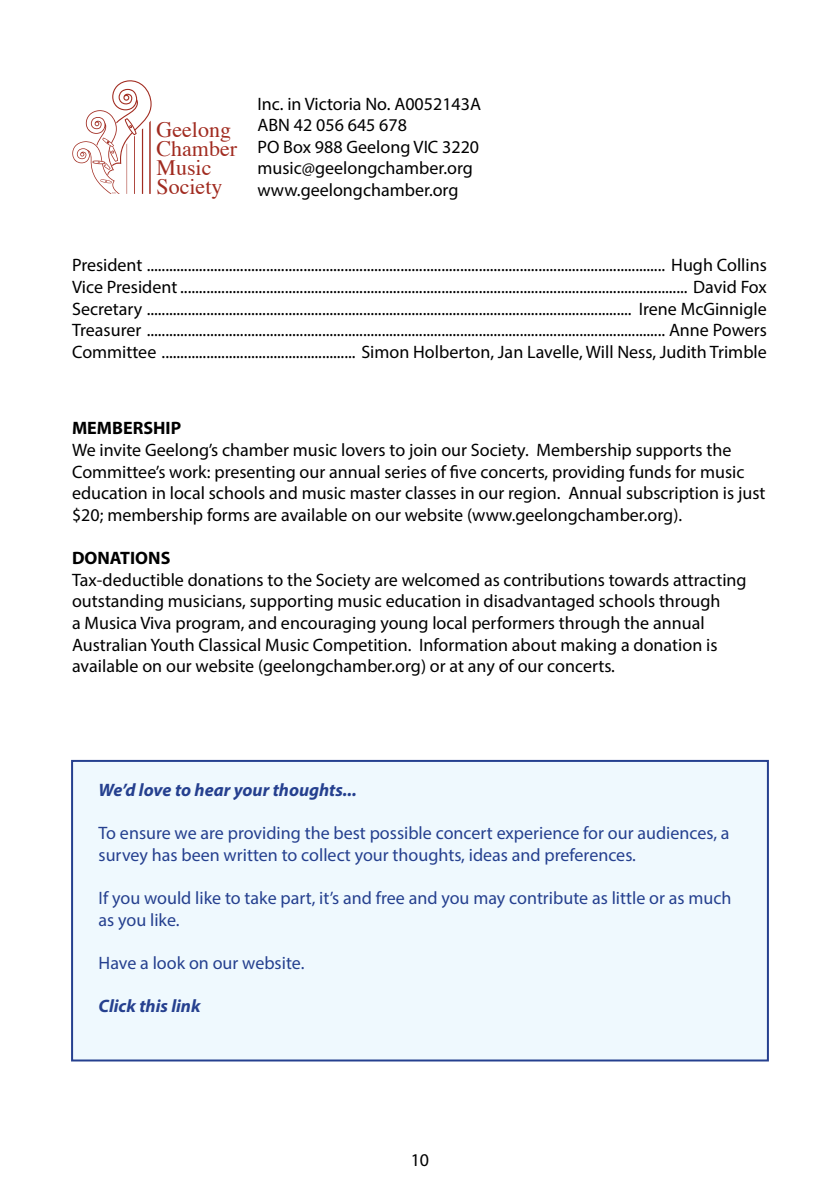
<style>
.page{position:relative;width:840px;height:1191px;background:#fff}
.page>*{position:absolute;margin:0;border:0;box-sizing:border-box;transform-origin:0 0}
.t1{font:22px/19.2px "Times";color:#a12b20}
.t2{font:18px/21.6px "Myriad Pro";color:#000}
.t3{font:18px/21.6px "Myriad Pro";color:#25408f}
.t4{font:italic 700 18px "Myriad Pro";color:#25408f}
.t5{font:700 18px "Myriad Pro";color:#000}
</style>
<div class="page">
<svg style="left:72px;top:80px;width:79px;height:114px"></svg>
<div style="left:71px;top:760px;width:697px;height:301px;background:#eff9fe;border:2px solid #25408f"></div>
<p class="t1" style="left:156px;top:118px;width:82px">Geelong<br>Chamber<br>Music<br>Society</p>
<p class="t2" style="left:257px;top:92px;width:225px">Inc. in Victoria No. A0052143A<br>ABN 42 056 645 678<br>PO Box 988 Geelong VIC 3220 music@geelongchamber.org www.geelongchamber.org</p>
<p class="t2" style="left:72px;top:254px;width:696px;text-align:justify">President ........................................................................................................................................... Hugh Collins Vice President ........................................................................................................................................ David Fox Secretary .................................................................................................................................. Irene McGinnigle Treasurer ........................................................................................................................................... Anne Powers Committee .................................................... Simon Holberton, Jan Lavelle, Will Ness, Judith Trimble</p>
<p class="t5" style="left:72px;top:416px;width:110px">MEMBERSHIP</p>
<p class="t2" style="left:72px;top:439px;width:694px">We invite Geelong’s chamber music lovers to join our Society. Membership supports the Committee’s work: presenting our annual series of five concerts, providing funds for music education in local schools and music master classes in our region. Annual subscription is just $20; membership forms are available on our website (www.geelongchamber.org).</p>
<p class="t5" style="left:72px;top:546px;width:100px">DONATIONS</p>
<p class="t2" style="left:72px;top:568px;width:675px">Tax-deductible donations to the Society are welcomed as contributions towards attracting outstanding musicians, supporting music education in disadvantaged schools through<br>a Musica Viva program, and encouraging young local performers through the annual Australian Youth Classical Music Competition. Information about making a donation is available on our website (geelongchamber.org) or at any of our concerts.</p>
<p class="t4" style="left:98px;top:778px;width:260px">We’d love to hear your thoughts...</p>
<p class="t3" style="left:98px;top:822px;width:632px">To ensure we are providing the best possible concert experience for our audiences, a survey has been written to collect your thoughts, ideas and preferences.</p>
<p class="t3" style="left:98px;top:887px;width:634px">If you would like to take part, it’s and free and you may contribute as little or as much as you like.</p>
<p class="t3" style="left:98px;top:952px;width:207px">Have a look on our website.</p>
<p class="t4" style="left:98px;top:994px;width:103px">Click this link</p>
<p class="t2" style="left:410px;top:1148px;width:20px">10</p>
</div>
